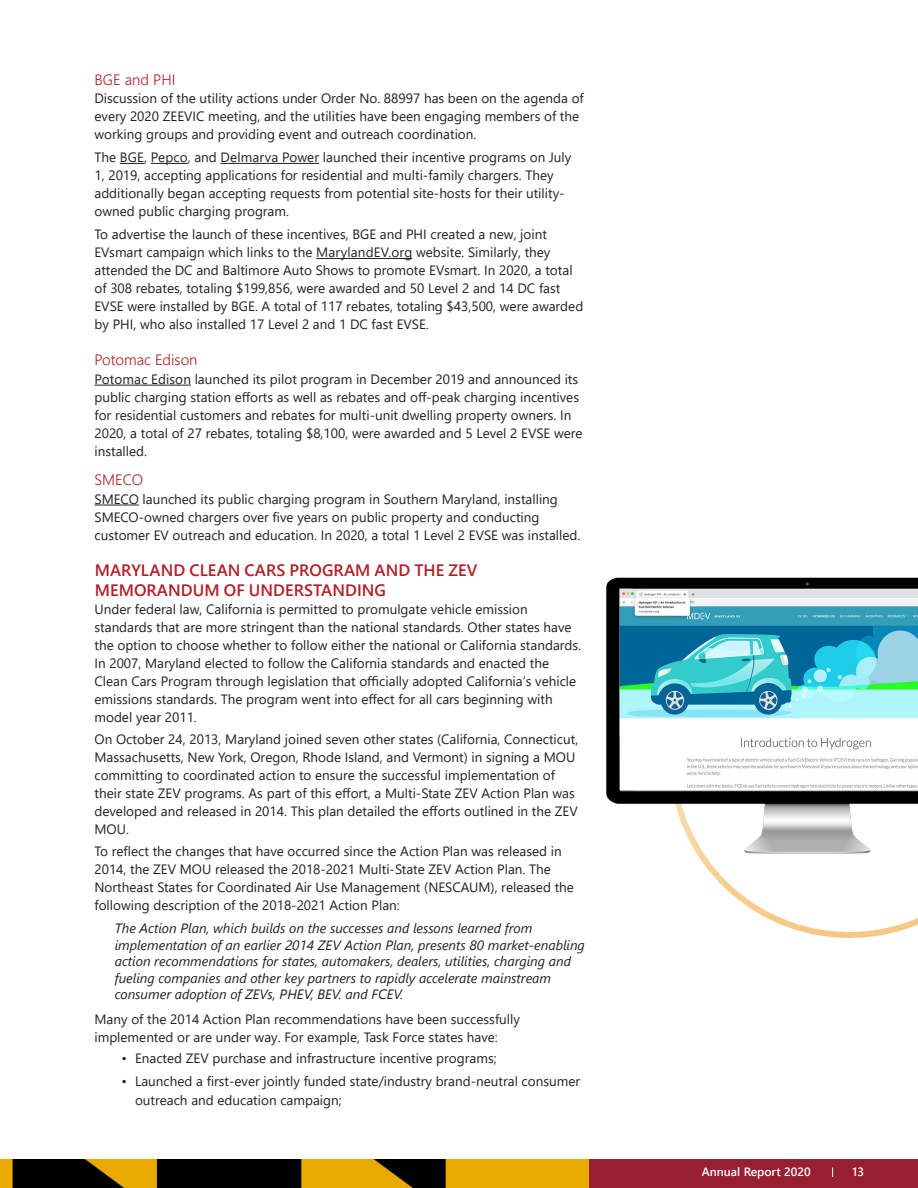
<style>
.page{position:relative;width:918px;height:1188px;background:#fff}
.page>*{position:absolute;margin:0;border:0;box-sizing:border-box;transform-origin:0 0}
.Third_Header{font:600 16.5px/19.5px "Segoe UI";letter-spacing:.005em;color:#b21f27}
.Fourth_Header{font:300 15px "Segoe UI";color:#b21f27}
.Table_Text_copy{font:13.5px/18px "Segoe UI";color:#231f20}
.Quote_Reference{font:italic 13.5px/16.5px "Segoe UI";color:#231f20}
.t1{font:600 12px "Segoe UI";color:#fff}
</style>
<div class="page">
<img style="left:0;top:1159px;width:918px;height:29px">
<svg style="left:741px;top:902px;width:177px;height:36px"></svg>
<svg style="left:120px;top:163px;width:24px;height:1px"></svg>
<hr style="left:151px;top:163px;width:37px;height:1px;background:#231f20">
<hr style="left:221px;top:163px;width:98px;height:1px;background:#231f20">
<hr style="left:316px;top:258px;width:96px;height:1px;background:#231f20">
<hr style="left:94px;top:385px;width:97px;height:1px;background:#231f20">
<hr style="left:94px;top:505px;width:45px;height:1px;background:#231f20">
<img style="left:606px;top:577px;width:312px;height:325px">
<p class="Fourth_Header" style="left:94px;top:66px;width:83px">BGE and PHI</p>
<p class="Table_Text_copy" style="left:94px;top:88px;width:491px">Discussion of the utility actions under Order No. 88997 has been on the agenda of every 2020 ZEEVIC meeting, and the utilities have been engaging members of the working groups and providing event and outreach coordination.</p>
<p class="Table_Text_copy" style="left:94px;top:147px;width:478px">The BGE, Pepco, and Delmarva Power launched their incentive programs on July 1, 2019, accepting applications for residential and multi-family chargers. They additionally began accepting requests from potential site-hosts for their utility&shy;owned public charging program.</p>
<p class="Table_Text_copy" style="left:94px;top:223px;width:490px">To advertise the launch of these incentives, BGE and PHI created a new, joint EVsmart campaign which links to the MarylandEV.org website. Similarly, they attended the DC and Baltimore Auto Shows to promote EVsmart. In 2020, a total of 308 rebates, totaling $199,856, were awarded and 50 Level 2 and 14 DC fast EVSE were installed by BGE. A total of 117 rebates, totaling $43,500, were awarded by PHI, who also installed 17 Level 2 and 1 DC fast EVSE.</p>
<p class="Fourth_Header" style="left:94px;top:346px;width:105px">Potomac Edison</p>
<p class="Table_Text_copy" style="left:94px;top:369px;width:490px">Potomac Edison launched its pilot program in December 2019 and announced its public charging station efforts as well as rebates and off-peak charging incentives for residential customers and rebates for multi-unit dwelling property owners. In 2020, a total of 27 rebates, totaling $8,100, were awarded and 5 Level 2 EVSE were installed.</p>
<p class="Fourth_Header" style="left:94px;top:466px;width:50px">SMECO</p>
<p class="Table_Text_copy" style="left:94px;top:489px;width:487px">SMECO launched its public charging program in Southern Maryland, installing<br>SMECO-owned chargers over five years on public property and conducting customer EV outreach and education. In 2020, a total 1 Level 2 EVSE was installed.</p>
<p class="Third_Header" style="left:95px;top:559px;width:384px">MARYLAND CLEAN CARS PROGRAM AND THE ZEV<br>MEMORANDUM OF UNDERSTANDING</p>
<p class="Table_Text_copy" style="left:94px;top:599px;width:488px">Under federal law, California is permitted to promulgate vehicle emission standards that are more stringent than the national standards. Other states have the option to choose whether to follow either the national or California standards.<br>In 2007, Maryland elected to follow the California standards and enacted the Clean Cars Program through legislation that officially adopted California’s vehicle emissions standards. The program went into effect for all cars beginning with model year 2011.</p>
<p class="Table_Text_copy" style="left:94px;top:729px;width:485px">On October 24, 2013, Maryland joined seven other states (California, Connecticut, Massachusetts, New York, Oregon, Rhode Island, and Vermont) in signing a MOU committing to coordinated action to ensure the successful implementation of their state ZEV programs. As part of this effort, a Multi-State ZEV Action Plan was developed and released in 2014. This plan detailed the efforts outlined in the ZEV MOU.</p>
<p class="Table_Text_copy" style="left:94px;top:841px;width:481px">To reflect the changes that have occurred since the Action Plan was released in 2014, the ZEV MOU released the 2018-2021 Multi-State ZEV Action Plan. The Northeast States for Coordinated Air Use Management (NESCAUM), released the following description of the 2018-2021 Action Plan:</p>
<p class="Quote_Reference" style="left:115px;top:918px;width:472px">The Action Plan, which builds on the successes and lessons learned from implementation of an earlier 2014 ZEV Action Plan, presents 80 market-enabling action recommendations for states, automakers, dealers, utilities, charging and fueling companies and other key partners to rapidly accelerate mainstream consumer adoption of ZEVs, PHEV, BEV. and FCEV.</p>
<p class="Table_Text_copy" style="left:94px;top:1009px;width:427px">Many of the 2014 Action Plan recommendations have been successfully implemented or are under way. For example, Task Force states have:</p>
<p class="Table_Text_copy" style="left:122px;top:1048px;width:377px">• Enacted ZEV purchase and infrastructure incentive programs;</p>
<p class="Table_Text_copy" style="left:135px;top:1071px;width:447px;line-height:18.8px;text-indent:-14px">• Launched a first-ever jointly funded state/industry brand-neutral consumer outreach and education campaign;</p>
<p class="t1" style="left:702px;top:1161px;width:110px">Annual Report 2020</p>
<p class="t1" style="left:853px;top:1161px;width:13px">13</p>
</div>
